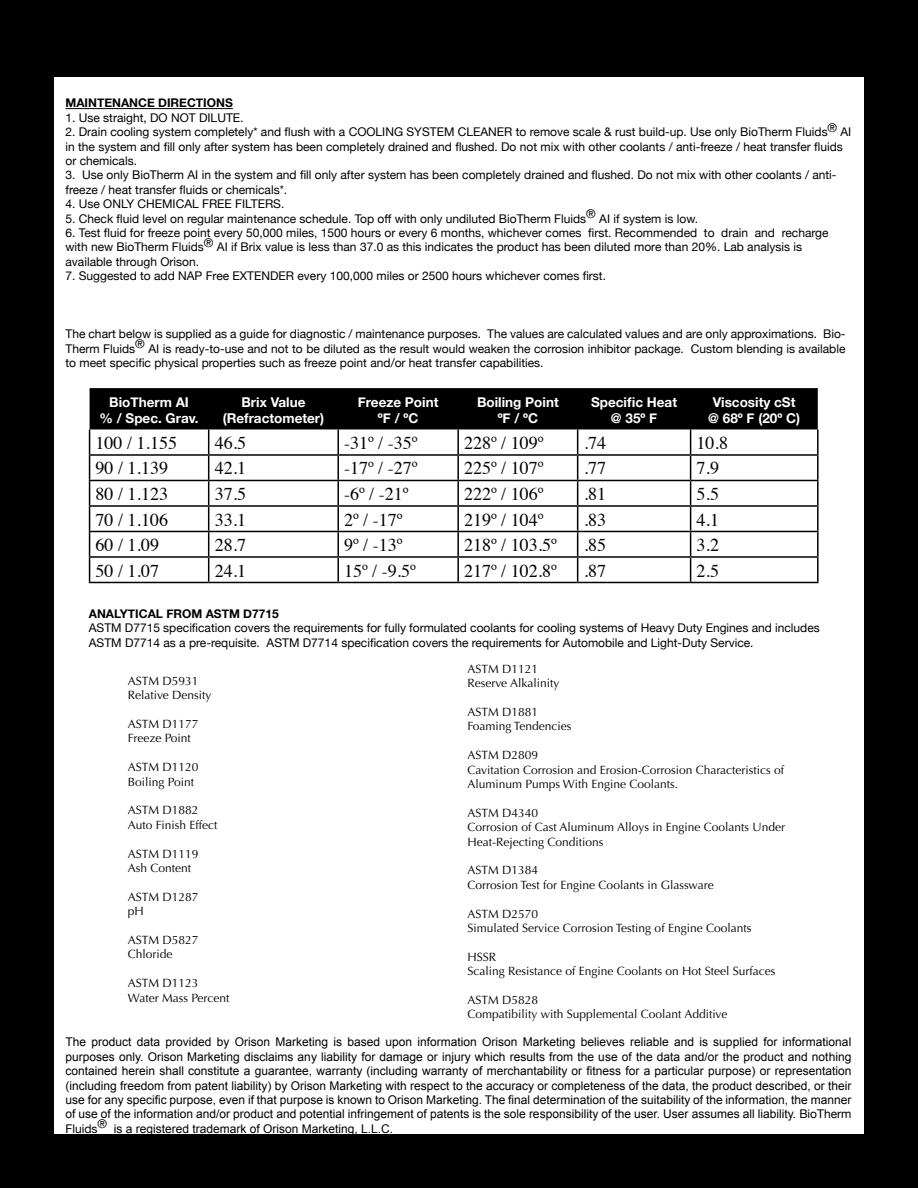
<style>
.page{position:relative;width:918px;height:1188px;background:#000}
.page>*{position:absolute;margin:0;border:0;box-sizing:border-box;transform-origin:0 0}
.t1{font:18px "Times";color:#000}
.t2{font:700 13.5px/16.2px "Helvetica Neue";color:#fff;text-align:center}
.t3{font:12px/14.4px "Helvetica Neue";color:#000}
.t4{font:12px/14.4px "Arial";color:#000;text-align:justify}
.t5{font:12px/14.4px "Optima";color:#000}
.t6{font:700 12px "Helvetica Neue";color:#000}
.s1{font-family:"Helvetica Neue"}
</style>
<div class="page">
<div style="left:54px;top:78px;width:810px;height:1056px;background:#fff"></div>
<hr style="left:817px;top:429px;width:2px;height:25px;background:#000">
<hr style="left:691px;top:454px;width:128px;height:2px;background:#000">
<hr style="left:817px;top:456px;width:2px;height:24px;background:#000">
<hr style="left:691px;top:480px;width:128px;height:1px;background:#000">
<hr style="left:817px;top:481px;width:2px;height:24px;background:#000">
<hr style="left:691px;top:505px;width:128px;height:2px;background:#000">
<hr style="left:817px;top:507px;width:2px;height:24px;background:#000">
<hr style="left:691px;top:531px;width:128px;height:1px;background:#000">
<hr style="left:817px;top:532px;width:2px;height:24px;background:#000">
<hr style="left:691px;top:556px;width:128px;height:2px;background:#000">
<svg style="left:89px;top:388px;width:729px;height:194px"></svg>
<hr style="left:817px;top:558px;width:2px;height:24px;background:#000">
<hr style="left:89px;top:582px;width:120px;height:1px;background:#000">
<hr style="left:209px;top:582px;width:129px;height:1px;background:#000">
<hr style="left:338px;top:582px;width:120px;height:1px;background:#000">
<hr style="left:458px;top:582px;width:120px;height:1px;background:#000">
<hr style="left:578px;top:582px;width:113px;height:1px;background:#000">
<hr style="left:691px;top:582px;width:128px;height:1px;background:#000">
<hr style="left:66px;top:108px;width:167px;height:1px;background:#000">
<p class="t6" style="left:66px;top:94px;width:169px">MAINTENANCE DIRECTIONS</p>
<p class="t3" style="left:66px;top:111px;width:180px">1. Use straight, DO NOT DILUTE.</p>
<p class="t3" style="left:66px;top:125px;width:787px">2. Drain cooling system completely* and flush with a COOLING SYSTEM CLEANER to remove scale &amp; rust build-up. Use only BioTherm Fluids® AI in the system and fill only after system has been completely drained and flushed. Do not mix with other coolants / anti-freeze / heat transfer fluids or chemicals.</p>
<p class="t3" style="left:66px;top:169px;width:773px">3. Use only BioTherm AI in the system and fill only after system has been completely drained and flushed. Do not mix with other coolants / anti&shy;freeze / heat transfer fluids or chemicals*.</p>
<p class="t3" style="left:66px;top:197px;width:220px">4. Use ONLY CHEMICAL FREE FILTERS.</p>
<p class="t3" style="left:66px;top:212px;width:634px">5. Check fluid level on regular maintenance schedule. Top off with only undiluted BioTherm Fluids® AI if system is low.</p>
<p class="t3" style="left:66px;top:226px;width:764px">6. Test fluid for freeze point every 50,000 miles, 1500 hours or every 6 months, whichever comes first. Recommended to drain and recharge with new BioTherm Fluids® AI if Brix value is less than 37.0 as this indicates the product has been diluted more than 20%. Lab analysis is available through Orison.</p>
<p class="t3" style="left:66px;top:269px;width:542px">7. Suggested to add NAP Free EXTENDER every 100,000 miles or 2500 hours whichever comes first.</p>
<p class="t3" style="left:66px;top:327px;width:782px;text-align:justify">The chart below is supplied as a guide for diagnostic / maintenance purposes. The values are calculated values and are only approximations. Bio-Therm Fluids® AI is ready-to-use and not to be diluted as the result would weaken the corrosion inhibitor package. Custom blending is available to meet specific physical properties such as freeze point and/or heat transfer capabilities.</p>
<p class="t2" style="left:100px;top:395px;width:101px">BioTherm AI<br>% / Spec. Grav.</p>
<p class="t2" style="left:223px;top:395px;width:103px">Brix Value (Refractometer)</p>
<p class="t2" style="left:358px;top:395px;width:82px">Freeze Point ºF / ºC</p>
<p class="t2" style="left:477px;top:395px;width:83px">Boiling Point ºF / ºC</p>
<p class="t2" style="left:591px;top:395px;width:87px">Specific Heat @ 35º F</p>
<p class="t2" style="left:708px;top:395px;width:93px">Viscosity cSt @ 68º F (20º C)</p>
<h1 class="t1" style="left:96px;top:426px;width:83px">100 / 1.155</h1>
<h1 class="t1" style="left:215px;top:426px;width:33px">46.5</h1>
<h1 class="t1" style="left:344px;top:426px;width:75px">-31º / -35º</h1>
<h1 class="t1" style="left:464px;top:426px;width:81px">228º / 109º</h1>
<h1 class="t1" style="left:584px;top:426px;width:24px">.74</h1>
<h1 class="t1" style="left:697px;top:426px;width:33px">10.8</h1>
<h1 class="t1" style="left:96px;top:452px;width:74px">90 / 1.139</h1>
<h1 class="t1" style="left:215px;top:452px;width:33px">42.1</h1>
<h1 class="t1" style="left:344px;top:452px;width:75px">-17º / -27º</h1>
<h1 class="t1" style="left:464px;top:452px;width:81px">225º / 107º</h1>
<h1 class="t1" style="left:584px;top:452px;width:24px">.77</h1>
<h1 class="t1" style="left:697px;top:452px;width:24px">7.9</h1>
<h1 class="t1" style="left:96px;top:477px;width:74px">80 / 1.123</h1>
<h1 class="t1" style="left:215px;top:477px;width:33px">37.5</h1>
<h1 class="t1" style="left:344px;top:477px;width:66px">-6º / -21º</h1>
<h1 class="t1" style="left:464px;top:477px;width:81px">222º / 106º</h1>
<h1 class="t1" style="left:584px;top:477px;width:24px">.81</h1>
<h1 class="t1" style="left:697px;top:477px;width:24px">5.5</h1>
<h1 class="t1" style="left:96px;top:503px;width:74px">70 / 1.106</h1>
<h1 class="t1" style="left:215px;top:503px;width:33px">33.1</h1>
<h1 class="t1" style="left:344px;top:503px;width:60px">2º / -17º</h1>
<h1 class="t1" style="left:464px;top:503px;width:81px">219º / 104º</h1>
<h1 class="t1" style="left:584px;top:503px;width:24px">.83</h1>
<h1 class="t1" style="left:697px;top:503px;width:24px">4.1</h1>
<h1 class="t1" style="left:96px;top:528px;width:65px">60 / 1.09</h1>
<h1 class="t1" style="left:215px;top:528px;width:33px">28.7</h1>
<h1 class="t1" style="left:344px;top:528px;width:60px">9º / -13º</h1>
<h1 class="t1" style="left:464px;top:528px;width:94px">218º / 103.5º</h1>
<h1 class="t1" style="left:584px;top:528px;width:24px">.85</h1>
<h1 class="t1" style="left:697px;top:528px;width:24px">3.2</h1>
<h1 class="t1" style="left:96px;top:554px;width:65px">50 / 1.07</h1>
<h1 class="t1" style="left:215px;top:554px;width:33px">24.1</h1>
<h1 class="t1" style="left:344px;top:554px;width:73px">15º / -9.5º</h1>
<h1 class="t1" style="left:464px;top:554px;width:94px">217º / 102.8º</h1>
<h1 class="t1" style="left:584px;top:554px;width:24px">.87</h1>
<h1 class="t1" style="left:697px;top:554px;width:24px">2.5</h1>
<p class="t6" style="left:89px;top:604px;width:192px">ANALYTICAL FROM ASTM D7715</p>
<p class="t3" style="left:89px;top:621px;width:733px">ASTM D7715 specification covers the requirements for fully formulated coolants for cooling systems of Heavy Duty Engines and includes<br>ASTM D7714 as a pre-requisite. ASTM D7714 specification covers the requirements for Automobile and Light-Duty Service.</p>
<p class="t5" style="left:128px;top:674px;width:85px">ASTM D5931<br>Relative Density</p>
<p class="t5" style="left:128px;top:717px;width:72px">ASTM D1177<br>Freeze Point</p>
<p class="t5" style="left:128px;top:760px;width:72px">ASTM D1120<br>Boiling Point</p>
<p class="t5" style="left:128px;top:803px;width:91px">ASTM D1882<br>Auto Finish Effect</p>
<p class="t5" style="left:128px;top:847px;width:72px">ASTM D1119<br>Ash Content</p>
<p class="t5" style="left:128px;top:890px;width:72px">ASTM D1287 pH</p>
<p class="t5" style="left:128px;top:933px;width:72px">ASTM D5827<br>Chloride</p>
<p class="t5" style="left:128px;top:976px;width:103px">ASTM D1123<br>Water Mass Percent</p>
<p class="t5" style="left:467px;top:662px;width:94px">ASTM D1121<br>Reserve Alkalinity</p>
<p class="t5" style="left:467px;top:705px;width:106px">ASTM D1881<br>Foaming Tendencies</p>
<p class="t5" style="left:467px;top:748px;width:318px">ASTM D2809<br>Cavitation Corrosion and Erosion-Corrosion Characteristics of<br>Aluminum Pumps With Engine Coolants.</p>
<p class="t5" style="left:467px;top:806px;width:319px">ASTM D4340<br>Corrosion of Cast Aluminum Alloys in Engine Coolants Under<br>Heat-Rejecting Conditions</p>
<p class="t5" style="left:467px;top:863px;width:248px">ASTM D1384<br>Corrosion Test for Engine Coolants in Glassware</p>
<p class="t5" style="left:467px;top:907px;width:286px">ASTM D2570<br>Simulated Service Corrosion Testing of Engine Coolants</p>
<p class="t5" style="left:467px;top:950px;width:310px">HSSR<br>Scaling Resistance of Engine Coolants on Hot Steel Surfaces</p>
<p class="t5" style="left:467px;top:993px;width:261px">ASTM D5828<br>Compatibility with Supplemental Coolant Additive</p>
<p class="t4" style="left:66px;top:1035px;width:787px">The product data provided by Orison Marketing is based upon information Orison Marketing believes reliable and is supplied for informational purposes only. Orison Marketing disclaims any liability for damage or injury which results from the use of the data and/or the product and nothing contained herein shall constitute a guarantee, warranty (including warranty of merchantability or fitness for a particular purpose) or representation (including freedom from patent liability) by Orison Marketing with respect to the accuracy or completeness of the data, the product described, or their use for any specific purpose, even if that purpose is known to Orison Marketing. The final determination of the suitability of the information, the manner of use of the information and/or product and potential infringement of patents is the sole responsibility of the user. User assumes all liability. <span class="s1">BioTherm Fluids</span><sup>®</sup> is a registered trademark of Orison Marketing, L.L.C.</p>
</div>
